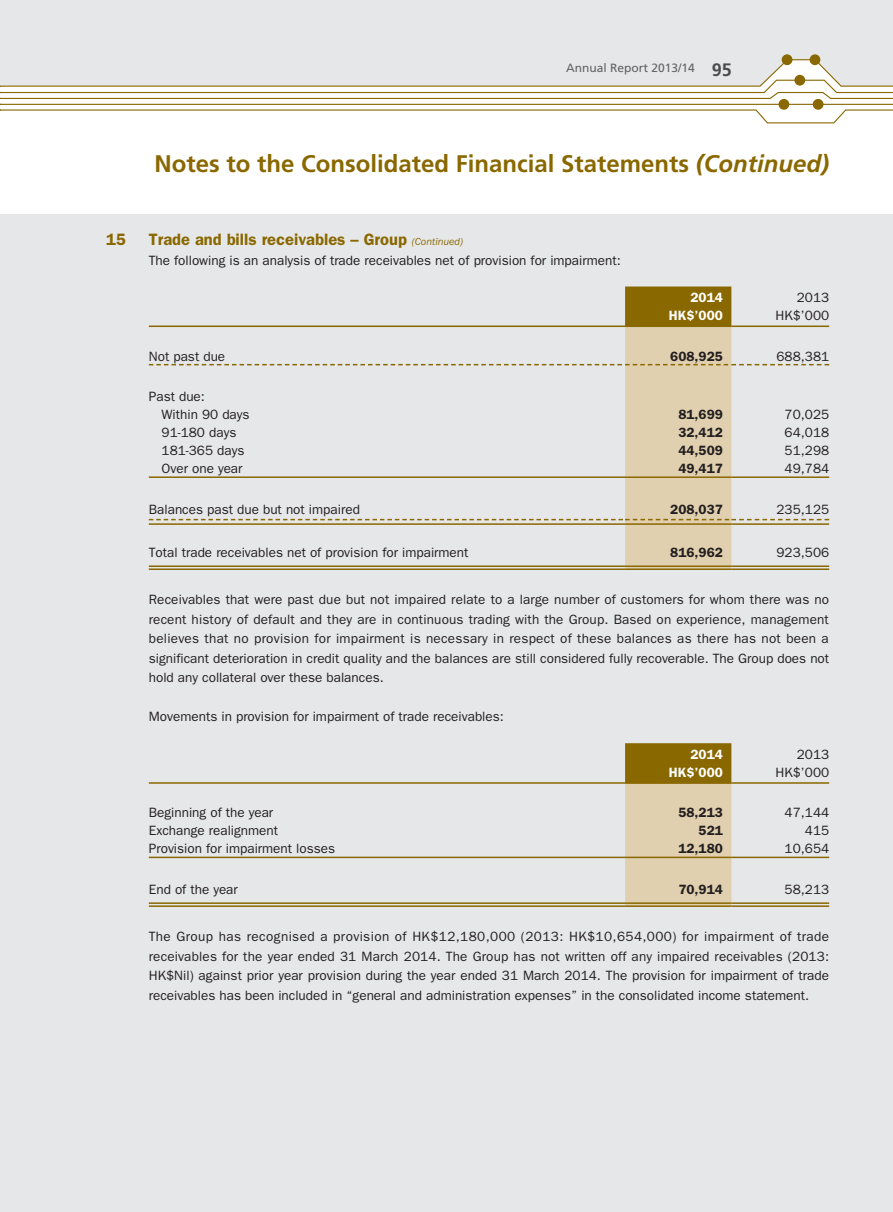
<style>
.page{position:relative;width:893px;height:1212px;background:#fff}
.page>*{position:absolute;margin:0;border:0;box-sizing:border-box;transform-origin:0 0}
.t1{font:700 24px "Frutiger LT Std";color:#8a6800}
.t2{font:600 16.5px "ITC Franklin Gothic Std";color:#8a6800}
.t3{font:13.5px/19.5px "ITC Franklin Gothic Std";color:#231f20;text-align:justify}
.t4{font:600 13.5px "ITC Franklin Gothic Std";color:#231f20}
.t5{font:600 13.5px "ITC Franklin Gothic Std";color:#fff}
.t6{font:12px "Frutiger LT Std";color:#636366}
.s1{font-weight:700;font-size:18px;color:#4b4c4d}
.s2{font-style:italic}
.s3{font-weight:400;font-style:italic;font-size:10.5px}
</style>
<div class="page">
<div style="left:0;top:215px;width:893px;height:997px;background:#e6e7e9"></div>
<div style="left:0;top:0;width:893px;height:59px;background:#e6e7e9"></div>
<svg style="left:0;top:59px;width:893px;height:65px"></svg>
<div style="left:782px;top:54px;width:10px;height:11px;background:#8a6800;border-radius:50%"></div>
<div style="left:810px;top:54px;width:10px;height:11px;background:#8a6800;border-radius:50%"></div>
<div style="left:794px;top:75px;width:11px;height:11px;background:#8a6800;border-radius:50%"></div>
<div style="left:778px;top:99px;width:11px;height:11px;background:#8a6800;border-radius:50%"></div>
<div style="left:813px;top:99px;width:10px;height:11px;background:#8a6800;border-radius:50%"></div>
<svg style="left:149px;top:286px;width:680px;height:282px"></svg>
<hr style="left:731px;top:523px;width:98px;height:2px;background:#8a6800">
<hr style="left:149px;top:565px;width:476px;height:2px;background:#8a6800">
<hr style="left:149px;top:568px;width:476px;height:2px;background:#8a6800">
<hr style="left:625px;top:565px;width:106px;height:2px;background:#8a6800">
<hr style="left:625px;top:568px;width:106px;height:2px;background:#8a6800">
<hr style="left:731px;top:565px;width:98px;height:2px;background:#8a6800">
<hr style="left:731px;top:568px;width:98px;height:2px;background:#8a6800">
<svg style="left:625px;top:743px;width:106px;height:162px;background:#cab683"></svg>
<hr style="left:149px;top:782px;width:476px;height:2px;background:#8a6800">
<hr style="left:625px;top:782px;width:106px;height:2px;background:#8a6800">
<hr style="left:731px;top:782px;width:98px;height:2px;background:#8a6800">
<hr style="left:149px;top:857px;width:476px;height:1px;background:#8a6800">
<hr style="left:625px;top:857px;width:106px;height:1px;background:#8a6800">
<hr style="left:731px;top:857px;width:98px;height:1px;background:#8a6800">
<hr style="left:149px;top:902px;width:476px;height:2px;background:#8a6800">
<hr style="left:149px;top:905px;width:476px;height:2px;background:#8a6800">
<hr style="left:625px;top:902px;width:106px;height:2px;background:#8a6800">
<hr style="left:625px;top:905px;width:106px;height:2px;background:#8a6800">
<hr style="left:731px;top:902px;width:98px;height:2px;background:#8a6800">
<hr style="left:731px;top:905px;width:98px;height:2px;background:#8a6800">
<p class="t6" style="left:566px;top:61px;width:167px">Annual Report 2013/14 <span class="s1">95</span></p>
<h1 class="t1" style="left:154px;top:150px;width:676px">Notes to the Consolidated Financial Statements <span class="s2">(Continued)</span></h1>
<p class="t2" style="left:106px;top:230px;width:21px">15</p>
<p class="t2" style="left:149px;top:230px;width:316px">Trade and bills receivables – Group <span class="s3">(Continued)</span></p>
<p class="t3" style="left:149px;top:250px;width:473px">The following is an analysis of trade receivables net of provision for impairment:</p>
<p class="t5" style="left:690px;top:290px;width:34px">2014</p>
<p class="t3" style="left:797px;top:288px;width:34px">2013</p>
<p class="t5" style="left:669px;top:308px;width:55px">HK$’000</p>
<p class="t3" style="left:775px;top:306px;width:55px">HK$’000</p>
<p class="t3" style="left:149px;top:346px;width:78px">Not past due</p>
<p class="t4" style="left:670px;top:348px;width:54px">608,925</p>
<p class="t3" style="left:776px;top:346px;width:54px">688,381</p>
<p class="t3" style="left:162px;top:388px;width:90px;line-height:18px;text-indent:-13px">Past due:<br>Within 90 days</p>
<p class="t4" style="left:678px;top:407px;width:46px">81,699</p>
<p class="t3" style="left:785px;top:405px;width:46px">70,025</p>
<p class="t3" style="left:162px;top:423px;width:76px">91-180 days</p>
<p class="t4" style="left:678px;top:425px;width:46px">32,412</p>
<p class="t3" style="left:785px;top:423px;width:46px">64,018</p>
<p class="t3" style="left:162px;top:441px;width:84px">181-365 days</p>
<p class="t4" style="left:678px;top:443px;width:46px">44,509</p>
<p class="t3" style="left:785px;top:441px;width:46px">51,298</p>
<p class="t3" style="left:162px;top:459px;width:82px">Over one year</p>
<p class="t4" style="left:678px;top:461px;width:46px">49,417</p>
<p class="t3" style="left:785px;top:459px;width:46px">49,784</p>
<p class="t3" style="left:149px;top:499px;width:213px">Balances past due but not impaired</p>
<p class="t4" style="left:670px;top:501px;width:54px">208,037</p>
<p class="t3" style="left:776px;top:499px;width:54px">235,125</p>
<p class="t3" style="left:149px;top:543px;width:321px">Total trade receivables net of provision for impairment</p>
<p class="t4" style="left:670px;top:544px;width:54px">816,962</p>
<p class="t3" style="left:776px;top:543px;width:54px">923,506</p>
<p class="t3" style="left:149px;top:590px;width:682px">Receivables that were past due but not impaired relate to a large number of customers for whom there was no recent history of default and they are in continuous trading with the Group. Based on experience, management believes that no provision for impairment is necessary in respect of these balances as there has not been a significant deterioration in credit quality and the balances are still considered fully recoverable. The Group does not hold any collateral over these balances.</p>
<p class="t3" style="left:149px;top:707px;width:357px">Movements in provision for impairment of trade receivables:</p>
<p class="t5" style="left:690px;top:746px;width:34px">2014</p>
<p class="t3" style="left:797px;top:745px;width:34px">2013</p>
<p class="t5" style="left:669px;top:764px;width:55px">HK$’000</p>
<p class="t3" style="left:775px;top:763px;width:55px">HK$’000</p>
<p class="t3" style="left:149px;top:803px;width:126px">Beginning of the year</p>
<p class="t4" style="left:678px;top:805px;width:46px">58,213</p>
<p class="t3" style="left:785px;top:803px;width:46px">47,144</p>
<p class="t3" style="left:149px;top:821px;width:131px">Exchange realignment</p>
<p class="t4" style="left:699px;top:823px;width:26px">521</p>
<p class="t3" style="left:805px;top:821px;width:26px">415</p>
<p class="t3" style="left:149px;top:839px;width:188px">Provision for impairment losses</p>
<p class="t4" style="left:678px;top:841px;width:46px">12,180</p>
<p class="t3" style="left:785px;top:839px;width:46px">10,654</p>
<p class="t3" style="left:149px;top:880px;width:91px">End of the year</p>
<p class="t4" style="left:678px;top:881px;width:46px">70,914</p>
<p class="t3" style="left:785px;top:880px;width:46px">58,213</p>
<p class="t3" style="left:149px;top:927px;width:682px">The Group has recognised a provision of HK$12,180,000 (2013: HK$10,654,000) for impairment of trade receivables for the year ended 31 March 2014. The Group has not written off any impaired receivables (2013:<br>HK$Nil) against prior year provision during the year ended 31 March 2014. The provision for impairment of trade receivables has been included in “general and administration expenses” in the consolidated income statement.</p>
</div>
